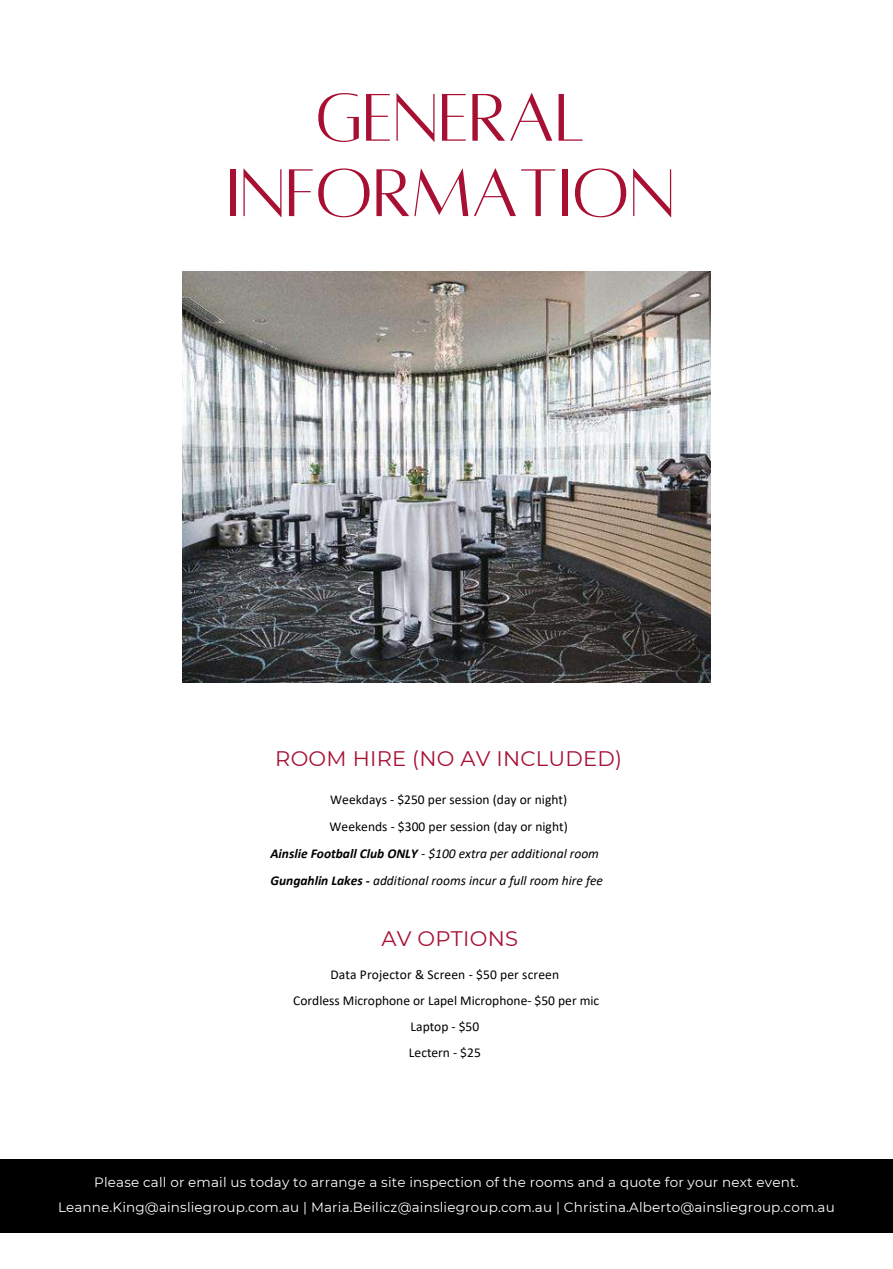
<style>
.page{position:relative;width:893px;height:1269px;background:#fff}
.page>*{position:absolute;margin:0;border:0;box-sizing:border-box;transform-origin:0 0}
.t1{font:74.4px/75.3px "Alta regular";color:#a70f33;text-align:center}
.t2{font:21px "Montserrat";letter-spacing:.01em;color:#a70f33}
.t3{font:13.5px/25.8px "Montserrat";letter-spacing:.01em;color:#fff;text-align:center}
.t4{font:13.5px/25.8px "Calibri";color:#000;text-align:center}
.t5{font:italic 13.5px "Calibri";color:#000}
.s1{font-weight:700}
</style>
<div class="page">
<img style="left:183px;top:272px;width:527px;height:410px">
<div style="left:0;top:1159px;width:892px;height:73px;background:#000"></div>
<h1 class="t1" style="left:225px;top:81px;width:451px">GENERAL<br>INFORMATION</h1>
<h2 class="t2" style="left:275px;top:746px;width:348px">ROOM HIRE (NO AV INCLUDED)</h2>
<p class="t4" style="left:330px;top:788px;width:238px">Weekdays - $250 per session (day or night)</p>
<p class="t4" style="left:329px;top:815px;width:239px">Weekends - $300 per session (day or night)</p>
<p class="t5" style="left:270px;top:848px;width:330px"><span class="s1">Ainslie Football Club ONLY</span> - $100 extra per additional room</p>
<p class="t5" style="left:270px;top:875px;width:334px"><span class="s1">Gungahlin Lakes -</span> additional rooms incur a full room hire fee</p>
<h2 class="t2" style="left:381px;top:925px;width:138px">AV OPTIONS</h2>
<p class="t4" style="left:293px;top:963px;width:307px">Data Projector &amp; Screen - $50 per screen<br>Cordless Microphone or Lapel Microphone- $50 per mic<br>Laptop - $50<br>Lectern - $25</p>
<p class="t3" style="left:58px;top:1169px;width:778px">Please call or email us today to arrange a site inspection of the rooms and a quote for your next event.<br>Leanne.King@ainsliegroup.com.au | Maria.Beilicz@ainsliegroup.com.au | Christina.Alberto@ainsliegroup.com.au</p>
</div>
